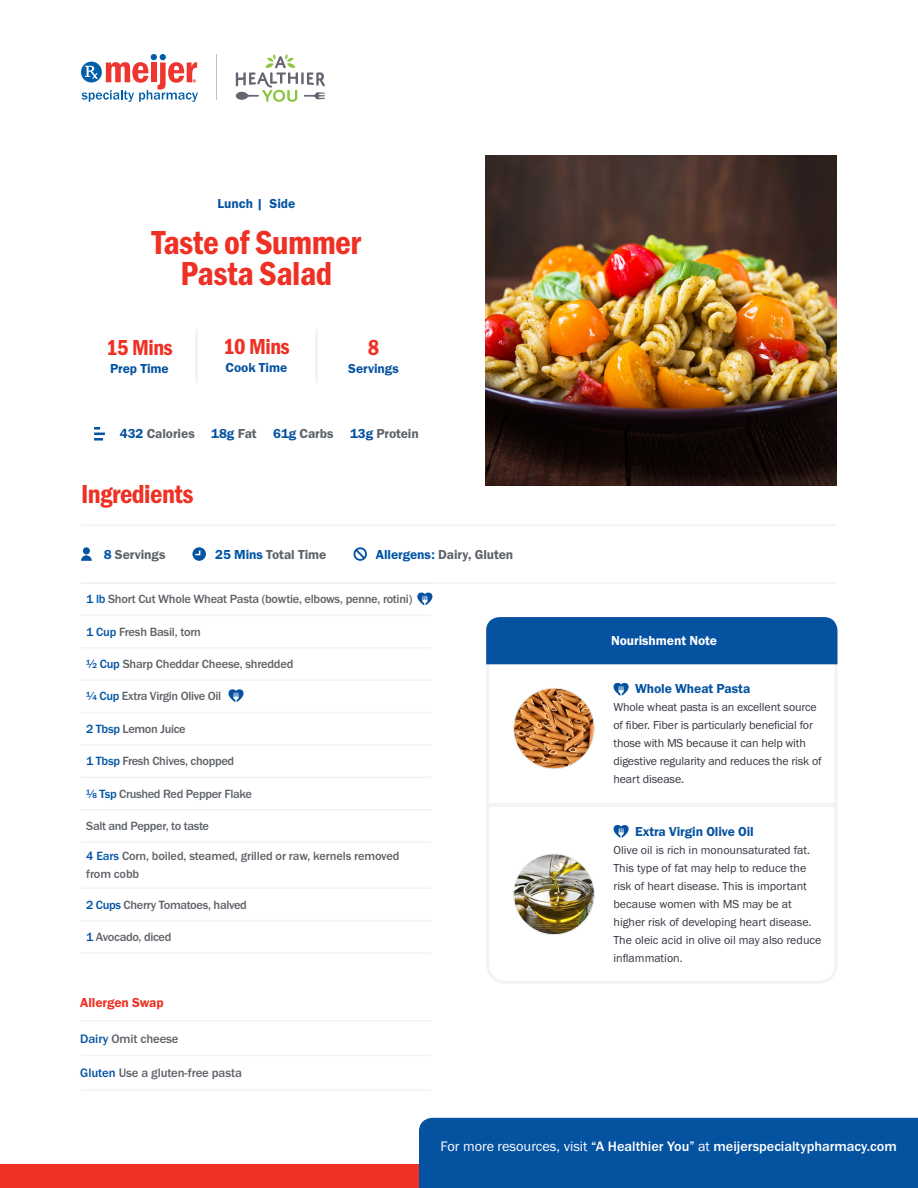
<style>
.page{position:relative;width:918px;height:1188px;background:#fff}
.page>*{position:absolute;margin:0;border:0;box-sizing:border-box;transform-origin:0 0}
.t1{font:34.5px/31.5px "Franklin Gothic URW Con Dem";letter-spacing:-.015em;color:#ee3124;text-align:center}
.t2{font:27px "Franklin Gothic URW Con Dem";letter-spacing:-.02em;color:#ee3124}
.t3{font:22.5px "Franklin Gothic URW Con Dem";letter-spacing:-.02em;color:#ee3124}
.t4{font:500 14.25px "Franklin Gothic URW";color:#fff}
.t5{font:13.5px "Franklin Gothic URW Dem";letter-spacing:-.005em;color:#5e6369}
.t6{font:13.5px "Franklin Gothic URW Dem";letter-spacing:-.005em;color:#0552a1}
.t7{font:13.5px "Franklin Gothic URW Dem";letter-spacing:-.005em;color:#fff}
.t8{font:13.5px "Franklin Gothic URW Dem";letter-spacing:-.005em;color:#ee3124}
.t9{font:500 12.75px "Franklin Gothic URW";letter-spacing:-.01em;color:#5e6369}
.t10{font:500 12.3px/18px "Franklin Gothic URW";letter-spacing:-.025em;color:#5e6369}
.t11{font:12px/18px "Franklin Gothic URW Boo";letter-spacing:-.01em;color:#343741}
.s1{color:#0552a1}
.s2{color:#0054a6}
.s3{font-family:"Franklin Gothic";color:#0054a6}
.s4{font-family:"Franklin Gothic URW Boo";font-weight:400}
</style>
<div class="page">
<div style="left:0;top:1164px;width:918px;height:24px;background:#ee3124"></div>
<div style="left:419px;top:1118px;width:499px;height:70px;background:#0552a1"></div>
<hr style="left:217px;top:54px;width:1px;height:46px;background:#bfc2c4">
<svg style="left:82px;top:54px;width:116px;height:48px"></svg>
<svg style="left:236px;top:54px;width:89px;height:48px"></svg>
<hr style="left:80px;top:582px;width:351px;height:2px;background:#f1f3f4">
<hr style="left:80px;top:615px;width:351px;height:1px;background:#f1f3f4">
<hr style="left:80px;top:647px;width:351px;height:1px;background:#f1f3f4">
<hr style="left:80px;top:679px;width:351px;height:2px;background:#f1f3f4">
<hr style="left:80px;top:712px;width:351px;height:1px;background:#f1f3f4">
<hr style="left:80px;top:744px;width:351px;height:2px;background:#f1f3f4">
<hr style="left:80px;top:777px;width:351px;height:1px;background:#f1f3f4">
<hr style="left:80px;top:809px;width:351px;height:1px;background:#f1f3f4">
<hr style="left:80px;top:841px;width:351px;height:2px;background:#f1f3f4">
<hr style="left:80px;top:888px;width:351px;height:1px;background:#f1f3f4">
<hr style="left:80px;top:920px;width:351px;height:1px;background:#f1f3f4">
<hr style="left:80px;top:952px;width:351px;height:2px;background:#f1f3f4">
<svg style="left:486px;top:627px;width:352px;height:357px"></svg>
<div style="left:486px;top:617px;width:351px;height:47px;background:#0552a1"></div>
<svg style="left:613px;top:825px;width:16px;height:13px"></svg>
<img style="left:486px;top:156px;width:351px;height:329px">
<hr style="left:80px;top:1020px;width:351px;height:2px;background:#f1f3f4">
<hr style="left:80px;top:1055px;width:351px;height:1px;background:#f1f3f4">
<hr style="left:80px;top:1089px;width:351px;height:2px;background:#f1f3f4">
<img style="left:514px;top:688px;width:80px;height:81px;border-radius:40px">
<div style="left:513px;top:688px;width:81px;height:81px;border:1px solid #f1f3f4;border-radius:50%"></div>
<img style="left:514px;top:854px;width:80px;height:81px;border-radius:40px">
<div style="left:513px;top:854px;width:81px;height:81px;border:1px solid #f1f3f4;border-radius:50%"></div>
<hr style="left:488px;top:803px;width:347px;height:4px;background:#f1f3f4">
<svg style="left:417px;top:592px;width:15px;height:13px"></svg>
<svg style="left:228px;top:689px;width:16px;height:13px"></svg>
<hr style="left:196px;top:329px;width:2px;height:54px;background:#f1f3f4">
<hr style="left:315px;top:329px;width:2px;height:54px;background:#f1f3f4">
<svg style="left:94px;top:427px;width:11px;height:14px"></svg>
<hr style="left:81px;top:524px;width:756px;height:2px;background:#f1f3f4">
<hr style="left:81px;top:582px;width:756px;height:2px;background:#f1f3f4">
<svg style="left:81px;top:547px;width:11px;height:14px"></svg>
<svg style="left:192px;top:547px;width:14px;height:14px"></svg>
<svg style="left:353px;top:547px;width:14px;height:14px"></svg>
<svg style="left:613px;top:683px;width:16px;height:13px"></svg>
<p class="t6" style="left:218px;top:195px;width:79px">Lunch | Side</p>
<h1 class="t1" style="left:152px;top:225px;width:211px">Taste of Summer<br>Pasta Salad</h1>
<h3 class="t3" style="left:106px;top:332px;width:68px">15 Mins</h3>
<p class="t6" style="left:110px;top:360px;width:60px">Prep Time</p>
<h3 class="t3" style="left:223px;top:331px;width:68px">10 Mins</h3>
<p class="t6" style="left:226px;top:359px;width:63px">Cook Time</p>
<h3 class="t3" style="left:368px;top:332px;width:13px">8</h3>
<p class="t6" style="left:348px;top:360px;width:52px">Servings</p>
<p class="t5" style="left:120px;top:425px;width:300px"><span class="s1">432</span> Calories <span class="s1">18g</span> Fat <span class="s1">61g</span> Carbs <span class="s1">13g</span> Protein</p>
<h2 class="t2" style="left:81px;top:476px;width:114px">Ingredients</h2>
<p class="t5" style="left:104px;top:546px;width:63px"><span class="s2">8</span> Servings</p>
<p class="t5" style="left:215px;top:546px;width:113px"><span class="s2">25 Mins</span> Total Time</p>
<p class="t5" style="left:376px;top:546px;width:139px"><span class="s2">Allergens:</span> Dairy, Gluten</p>
<p class="t10" style="left:86px;top:590px;width:328px"><span class="s2">1 lb</span> Short Cut Whole Wheat Pasta (bowtie, elbows, penne, rotini)</p>
<p class="t10" style="left:86px;top:622px;width:116px"><span class="s2">1 Cup</span> Fresh Basil, torn</p>
<p class="t10" style="left:86px;top:655px;width:209px"><span class="s2">½ Cup</span> Sharp Cheddar Cheese, shredded</p>
<p class="t10" style="left:86px;top:687px;width:137px"><span class="s2">¼ Cup</span> Extra Virgin Olive Oil</p>
<p class="t10" style="left:86px;top:720px;width:101px"><span class="s2">2 Tbsp</span> Lemon Juice</p>
<p class="t10" style="left:86px;top:752px;width:149px"><span class="s2">1 Tbsp</span> Fresh Chives, chopped</p>
<p class="t10" style="left:86px;top:785px;width:167px"><span class="s3">⅛</span> <span class="s2">Tsp</span> Crushed Red Pepper Flake</p>
<p class="t10" style="left:86px;top:817px;width:124px">Salt and Pepper, to taste</p>
<p class="t10" style="left:86px;top:847px;width:315px"><span class="s2">4 Ears</span> Corn, boiled, steamed, grilled or raw, kernels removed from cobb</p>
<p class="t10" style="left:86px;top:895px;width:162px"><span class="s2">2 Cups</span> Cherry Tomatoes, halved</p>
<p class="t10" style="left:86px;top:928px;width:87px"><span class="s2">1</span> Avocado, diced</p>
<p class="t8" style="left:80px;top:994px;width:85px">Allergen Swap</p>
<p class="t9" style="left:80px;top:1030px;width:100px"><span class="s1">Dairy</span> Omit cheese</p>
<p class="t9" style="left:80px;top:1065px;width:163px"><span class="s1">Gluten</span> Use a gluten-free pasta</p>
<p class="t7" style="left:611px;top:632px;width:107px">Nourishment Note</p>
<p class="t6" style="left:635px;top:680px;width:117px">Whole Wheat Pasta</p>
<p class="t11" style="left:614px;top:698px;width:210px">Whole wheat pasta is an excellent source of fiber. Fiber is particularly beneficial for those with MS because it can help with digestive regularity and reduces the risk of heart disease.</p>
<p class="t6" style="left:635px;top:823px;width:120px">Extra Virgin Olive Oil</p>
<p class="t11" style="left:614px;top:841px;width:209px">Olive oil is rich in monounsaturated fat.<br>This type of fat may help to reduce the risk of heart disease. This is important because women with MS may be at higher risk of developing heart disease.<br>The oleic acid in olive oil may also reduce inflammation.</p>
<p class="t4" style="left:441px;top:1137px;width:458px"><span class="s4">For more resources, visit</span> “A Healthier You” <span class="s4">at</span> meijerspecialtypharmacy.com</p>
</div>
